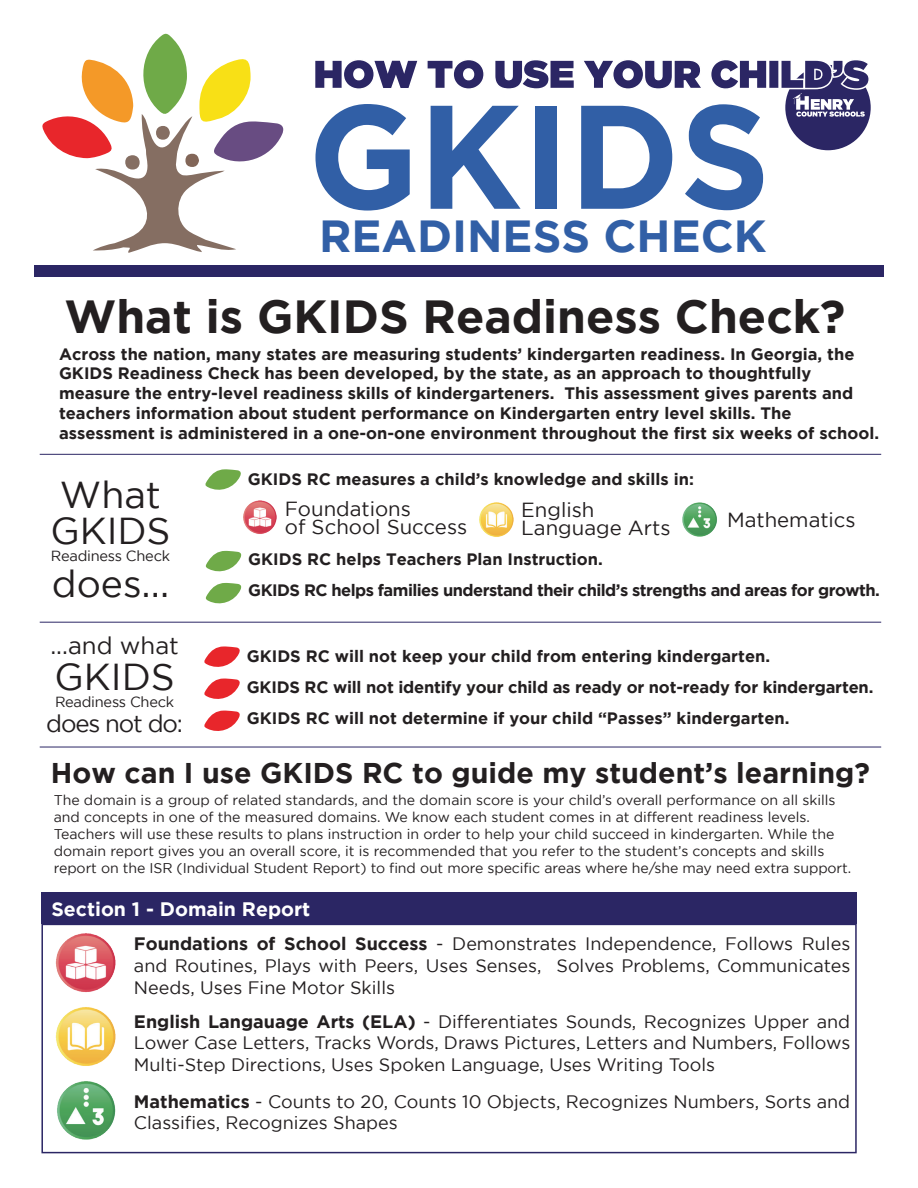
<style>
.page{position:relative;width:918px;height:1188px;background:#fff}
.page>*{position:absolute;margin:0;border:0;box-sizing:border-box;transform-origin:0 0}
.t1{font:700 46.35px "Gotham";color:#231f20}
.t2{font:700 44.85px "Gotham";color:#315fa6}
.t3{font:37.5px/36px "Gotham";color:#231f20}
.t4{font:700 28.5px "Gotham";color:#231f20}
.t5{font:24px "Gotham";letter-spacing:-.05em;color:#231f20}
.t6{font:20.4px/18px "Gotham";color:#231f20}
.t7{font:700 19.5px "Gotham";color:#fff}
.t8{font:18px/21.6px "Gotham";color:#231f20;text-align:justify}
.t9{font:700 16.5px/19.8px "Gotham";color:#231f20}
.t10{font:700 16.5px/30.8px "Gotham";letter-spacing:-.035em;color:#231f20}
.t11{font:14.7px "Gotham";letter-spacing:-.015em;color:#231f20}
.t12{font:14.1px/17px "Gotham";color:#231f20}
.s1{font-weight:700}
</style>
<div class="page">
<div style="left:34px;top:265px;width:850px;height:12px;background:#2b2664"></div>
<svg style="left:315px;top:60px;width:103px;height:29px"></svg>
<svg style="left:427px;top:60px;width:57px;height:29px"></svg>
<svg style="left:495px;top:60px;width:79px;height:29px"></svg>
<div style="left:41px;top:892px;width:816px;height:32px;background:#2b2664"></div>
<svg style="left:42px;top:33px;width:242px;height:220px"></svg>
<svg style="left:315px;top:104px;width:95px;height:107px"></svg>
<svg style="left:431px;top:106px;width:90px;height:103px"></svg>
<div style="left:535px;top:106px;width:21px;height:103px;background:#315fa6"></div>
<svg style="left:581px;top:60px;width:289px;height:150px"></svg>
<img style="left:243px;top:500px;width:34px;height:34px">
<img style="left:479px;top:502px;width:35px;height:35px">
<img style="left:682px;top:502px;width:35px;height:35px">
<svg style="left:205px;top:469px;width:36px;height:21px"></svg>
<svg style="left:205px;top:551px;width:37px;height:21px"></svg>
<svg style="left:205px;top:583px;width:37px;height:21px"></svg>
<svg style="left:204px;top:646px;width:36px;height:21px"></svg>
<svg style="left:204px;top:678px;width:36px;height:21px"></svg>
<svg style="left:204px;top:711px;width:36px;height:20px"></svg>
<hr style="left:40px;top:622px;width:841px;height:1px;background:#2b2664">
<hr style="left:40px;top:454px;width:841px;height:1px;background:#2b2664">
<svg style="left:41px;top:924px;width:816px;height:229px"></svg>
<hr style="left:40px;top:747px;width:841px;height:1px;background:#2b2664">
<h2 class="t2" style="left:319px;top:210px;width:449px">READINESS CHECK</h2>
<h1 class="t1" style="left:64px;top:290px;width:783px">What is GKIDS Readiness Check?</h1>
<p class="t9" style="left:59px;top:343px;width:822px">Across the nation, many states are measuring students’ kindergarten readiness. In Georgia, the GKIDS Readiness Check has been developed, by the state, as an approach to thoughtfully measure the entry-level readiness skills of kindergarteners. This assessment gives parents and teachers information about student performance on Kindergarten entry level skills. The assessment is administered in a one-on-one environment throughout the first six weeks of school.</p>
<h3 class="t3" style="left:50px;top:476px;width:122px">What<br>GKIDS</h3>
<p class="t11" style="left:51px;top:547px;width:121px">Readiness Check</p>
<h3 class="t3" style="left:52px;top:565px;width:119px">does...</h3>
<h3 class="t5" style="left:50px;top:633px;width:130px">...and what</h3>
<h3 class="t3" style="left:55px;top:658px;width:122px">GKIDS</h3>
<p class="t11" style="left:55px;top:693px;width:121px">Readiness Check</p>
<h3 class="t5" style="left:46px;top:710px;width:138px">does not do:</h3>
<p class="t9" style="left:248px;top:469px;width:447px">GKIDS RC measures a child’s knowledge and skills in:</p>
<p class="t6" style="left:285px;top:499px;width:184px">Foundations<br>of School Success</p>
<p class="t6" style="left:521px;top:501px;width:151px">English<br>Language Arts</p>
<p class="t6" style="left:727px;top:510px;width:130px">Mathematics</p>
<p class="t10" style="left:248px;top:544px;width:633px">GKIDS RC helps Teachers Plan Instruction.<br>GKIDS RC helps families understand their child’s strengths and areas for growth.</p>
<p class="t9" style="left:247px;top:641px;width:628px;line-height:30.8px">GKIDS RC will not keep your child from entering kindergarten.<br>GKIDS RC will not identify your child as ready or not-ready for kindergarten.<br>GKIDS RC will not determine if your child “Passes” kindergarten.</p>
<h3 class="t4" style="left:51px;top:756px;width:821px">How can I use GKIDS RC to guide my student’s learning?</h3>
<p class="t12" style="left:54px;top:792px;width:799px">The domain is a group of related standards, and the domain score is your child’s overall performance on all skills and concepts in one of the measured domains. We know each student comes in at different readiness levels.<br>Teachers will use these results to plans instruction in order to help your child succeed in kindergarten. While the domain report gives you an overall score, it is recommended that you refer to the student’s concepts and skills report on the ISR (Individual Student Report) to find out more specific areas where he/she may need extra support.</p>
<p class="t7" style="left:51px;top:898px;width:260px">Section 1 - Domain Report</p>
<p class="t8" style="left:134px;top:933px;width:718px"><span class="s1">Foundations of School Success</span> - Demonstrates Independence, Follows Rules and Routines, Plays with Peers, Uses Senses, Solves Problems, Communicates Needs, Uses Fine Motor Skills</p>
<p class="t8" style="left:134px;top:1010px;width:718px"><span class="s1">English Langauage Arts (ELA)</span> - Differentiates Sounds, Recognizes Upper and Lower Case Letters, Tracks Words, Draws Pictures, Letters and Numbers, Follows Multi-Step Directions, Uses Spoken Language, Uses Writing Tools</p>
<p class="t8" style="left:134px;top:1090px;width:718px"><span class="s1">Mathematics</span> - Counts to 20, Counts 10 Objects, Recognizes Numbers, Sorts and<br>Classifies, Recognizes Shapes</p>
</div>
